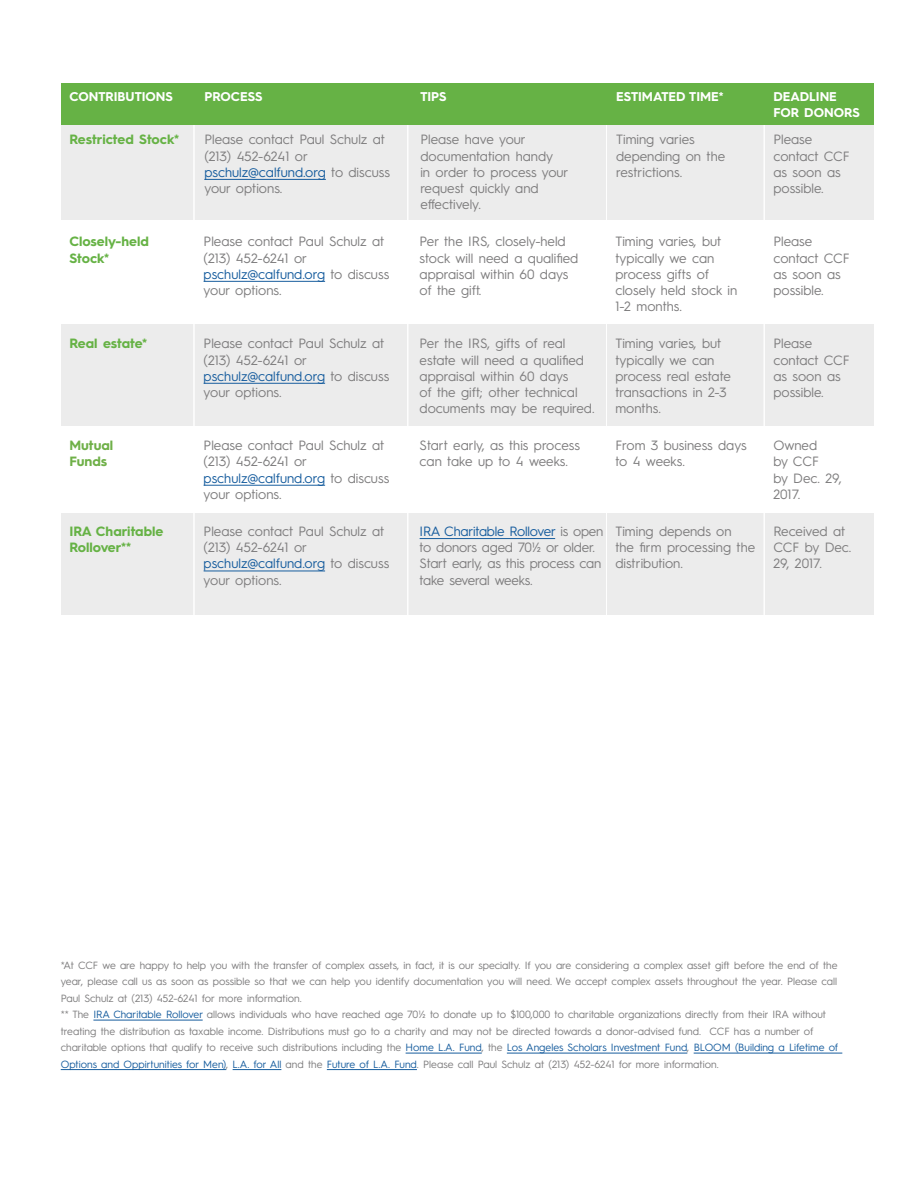
<style>
.page{position:relative;width:918px;height:1188px;background:#fff}
.page>*{position:absolute;margin:0;border:0;box-sizing:border-box;transform-origin:0 0}
.t1{font:13.5px/16.2px "Hurme Geometric Sans 3";color:#7e7d7e}
.t2{font:700 13.5px/16.2px "Hurme Geometric Sans 3";color:#66b245}
.t3{font:700 13.5px/16.2px "Hurme Geometric Sans 3";color:#6fb048}
.t4{font:700 12.75px/15.3px "Hurme Geometric Sans 3";color:#fff}
.t5{font:10.5px/16.5px "Hurme Geometric Sans 3";color:#7e7d7e;text-align:justify}
.s1{color:#175d9e}
</style>
<div class="page">
<hr style="left:93px;top:1020px;width:110px;height:1px;background:#175d9e">
<hr style="left:406px;top:1053px;width:76px;height:1px;background:#175d9e">
<hr style="left:507px;top:1053px;width:180px;height:1px;background:#175d9e">
<hr style="left:694px;top:1053px;width:148px;height:1px;background:#175d9e">
<hr style="left:61px;top:1069px;width:165px;height:1px;background:#175d9e">
<hr style="left:233px;top:1069px;width:48px;height:1px;background:#175d9e">
<hr style="left:327px;top:1069px;width:90px;height:1px;background:#175d9e">
<div style="left:61px;top:115px;width:813px;height:104px;background:#ececec"></div>
<div style="left:61px;top:324px;width:813px;height:102px;background:#ececec"></div>
<div style="left:61px;top:513px;width:813px;height:102px;background:#ececec"></div>
<hr style="left:407px;top:123px;width:1px;height:587px;background:#fff">
<hr style="left:194px;top:123px;width:1px;height:587px;background:#fff">
<hr style="left:606px;top:123px;width:1px;height:587px;background:#fff">
<hr style="left:764px;top:123px;width:1px;height:587px;background:#fff">
<div style="left:61px;top:84px;width:813px;height:41px;background:#66b245"></div>
<hr style="left:204px;top:179px;width:122px;height:1px;background:#175d9e">
<hr style="left:204px;top:281px;width:121px;height:1px;background:#175d9e">
<hr style="left:204px;top:383px;width:121px;height:1px;background:#175d9e">
<hr style="left:204px;top:485px;width:121px;height:1px;background:#175d9e">
<hr style="left:204px;top:571px;width:121px;height:1px;background:#175d9e">
<hr style="left:420px;top:538px;width:135px;height:1px;background:#175d9e">
<p class="t4" style="left:69px;top:89px;width:105px">CONTRIBUTIONS</p>
<p class="t4" style="left:204px;top:89px;width:60px">PROCESS</p>
<p class="t4" style="left:420px;top:89px;width:28px">TIPS</p>
<p class="t4" style="left:616px;top:89px;width:109px">ESTIMATED TIME*</p>
<p class="t4" style="left:773px;top:89px;width:88px">DEADLINE<br>FOR DONORS</p>
<p class="t2" style="left:69px;top:131px;width:111px">Restricted Stock*</p>
<p class="t1" style="left:204px;top:131px;width:182px">Please contact Paul Schulz at (213) 452-6241 or</p>
<p class="t1" style="left:204px;top:163px;width:187px"><span class="s1">pschulz@calfund.org</span> to discuss your options.</p>
<p class="t1" style="left:420px;top:131px;width:150px">Please have your documentation handy<br>in order to process your request quickly and effectively.</p>
<p class="t1" style="left:616px;top:131px;width:111px">Timing varies depending on the restrictions.</p>
<p class="t1" style="left:773px;top:131px;width:78px">Please contact CCF as soon as possible.</p>
<p class="t2" style="left:69px;top:233px;width:81px">Closely-held<br>Stock*</p>
<p class="t1" style="left:204px;top:233px;width:182px">Please contact Paul Schulz at (213) 452-6241 or</p>
<p class="t1" style="left:204px;top:265px;width:187px"><span class="s1">pschulz@calfund.org</span> to discuss your options.</p>
<p class="t2" style="left:69px;top:335px;width:79px">Real estate*</p>
<p class="t1" style="left:204px;top:335px;width:182px">Please contact Paul Schulz at (213) 452-6241 or</p>
<p class="t1" style="left:204px;top:367px;width:187px"><span class="s1">pschulz@calfund.org</span> to discuss your options.</p>
<p class="t3" style="left:69px;top:437px;width:45px">Mutual<br>Funds</p>
<p class="t1" style="left:204px;top:437px;width:182px">Please contact Paul Schulz at (213) 452-6241 or</p>
<p class="t1" style="left:204px;top:469px;width:187px"><span class="s1">pschulz@calfund.org</span> to discuss your options.</p>
<p class="t2" style="left:69px;top:522px;width:96px">IRA Charitable<br>Rollover**</p>
<p class="t1" style="left:204px;top:522px;width:182px">Please contact Paul Schulz at (213) 452-6241 or</p>
<p class="t1" style="left:204px;top:555px;width:187px"><span class="s1">pschulz@calfund.org</span> to discuss your options.</p>
<p class="t1" style="left:420px;top:233px;width:160px">Per the IRS, closely-held stock will need a qualified appraisal within 60 days of the gift.</p>
<p class="t1" style="left:615px;top:233px;width:123px">Timing varies, but typically we can process gifts of closely held stock in<br>1-2 months.</p>
<p class="t1" style="left:773px;top:233px;width:78px">Please contact CCF as soon as possible.</p>
<p class="t1" style="left:420px;top:335px;width:176px">Per the IRS, gifts of real estate will need a qualified appraisal within 60 days<br>of the gift; other technical documents may be required.</p>
<p class="t1" style="left:615px;top:335px;width:117px">Timing varies, but typically we can process real estate transactions in 2-3 months.</p>
<p class="t1" style="left:773px;top:335px;width:78px">Please contact CCF as soon as possible.</p>
<p class="t1" style="left:420px;top:437px;width:162px">Start early, as this process can take up to 4 weeks.</p>
<p class="t1" style="left:615px;top:437px;width:133px">From 3 business days to 4 weeks.</p>
<p class="t1" style="left:773px;top:437px;width:70px">Owned<br>by CCF<br>by Dec. 29,<br>2017.</p>
<p class="t1" style="left:420px;top:522px;width:185px"><span class="s1">IRA Charitable Rollover</span> is open to donors aged 70½ or older.<br>Start early, as this process can take several weeks.</p>
<p class="t1" style="left:615px;top:522px;width:141px">Timing depends on<br>the firm processing the distribution.</p>
<p class="t1" style="left:773px;top:522px;width:80px">Received at<br>CCF by Dec.<br>29, 2017.</p>
<p class="t5" style="left:61px;top:956px;width:778px">*At CCF we are happy to help you with the transfer of complex assets, in fact, it is our specialty. If you are considering a complex asset gift before the end of the year, please call us as soon as possible so that we can help you identify documentation you will need. We accept complex assets throughout the year. Please call Paul Schulz at (213) 452-6241 for more information.</p>
<p class="t5" style="left:61px;top:1005px;width:779px;text-align:left">** The <span class="s1">IRA Charitable Rollover</span> allows individuals who have reached age 70½ to donate up to $100,000 to charitable organizations directly from their IRA without treating the distribution as taxable income. Distributions must go to a charity and may not be directed towards a donor-advised fund. CCF has a number of charitable options that qualify to receive such distributions including the <span class="s1">Home L.A. Fund</span>, the <span class="s1">Los Angeles Scholars Investment Fund</span>, <span class="s1">BLOOM (Building a Lifetime of Options and Oppirtunities for Men)</span>, <span class="s1">L.A. for All</span> and the <span class="s1">Future of L.A. Fund</span>. Please call Paul Schulz at (213) 452-6241 for more information.</p>
</div>
